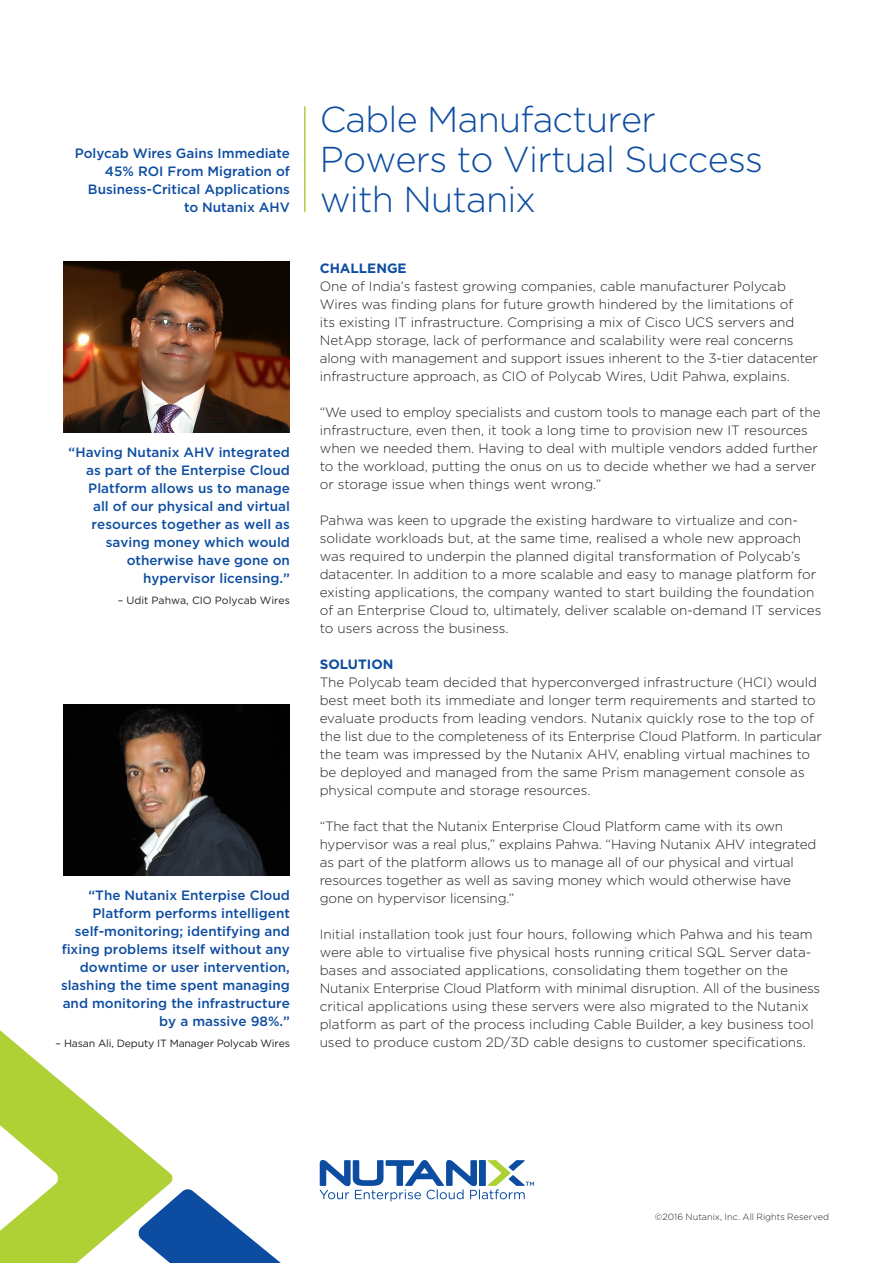
<style>
.page{position:relative;width:893px;height:1263px;background:#fff}
.page>*{position:absolute;margin:0;border:0;box-sizing:border-box;transform-origin:0 0}
.TitleSub{font:300 36px "Gotham";letter-spacing:-.02em;color:#0d4da1}
.WhiteText{font:300 13.5px/18px "Gotham";color:#231f20}
.TitleSub-2{font:300 13.5px/18px "Gotham";color:#231f20}
.Section_Header_-_BLU{font:500 13.5px/18px "Gotham";color:#0d4da1}
.TitleSub-3{font:500 13.5px/18px "Gotham";color:#0d4da1;text-align:right}
.TitleSub-4{font:700 13.5px "Gotham";color:#0d4da1}
.Section_Header_-_BLU-2{font:10.5px "Gotham";letter-spacing:-.015em;color:#231f20}
.t1{font:300 9px "Gotham";letter-spacing:.005em;color:#231f20}
.s1{font-weight:700;color:#0d4da1}
</style>
<div class="page">
<hr style="left:304px;top:106px;width:2px;height:106px;background:#b0d136">
<svg style="left:0;top:1030px;width:281px;height:233px"></svg>
<svg style="left:320px;top:1160px;width:214px;height:41px"></svg>
<img style="left:64px;top:262px;width:226px;height:171px">
<img style="left:64px;top:705px;width:226px;height:171px">
<p class="TitleSub-3" style="left:75px;top:144px;width:217px">Polycab Wires Gains Immediate<br>45% ROI From Migration of<br>Business-Critical Applications</p>
<p class="TitleSub-3" style="left:184px;top:198px;width:107px">to Nutanix AHV</p>
<p class="Section_Header_-_BLU" style="left:69px;top:443px;width:223px">“Having Nutanix AHV integrated</p>
<p class="Section_Header_-_BLU" style="left:86px;top:461px;width:205px">as part of the Enterpise Cloud<br>Platform allows us to manage</p>
<p class="Section_Header_-_BLU" style="left:92px;top:497px;width:200px">all of our physical and virtual resources together as well as</p>
<p class="Section_Header_-_BLU" style="left:106px;top:533px;width:186px;text-align:right">saving money which would otherwise have gone on</p>
<p class="Section_Header_-_BLU" style="left:143px;top:569px;width:148px">hypervisor licensing.”</p>
<p class="Section_Header_-_BLU-2" style="left:118px;top:593px;width:174px">– Udit Pahwa, CIO Polycab Wires</p>
<p class="Section_Header_-_BLU" style="left:61px;top:886px;width:230px;text-align:right">“The Nutanix Enterpise Cloud<br>Platform performs intelligent self-monitoring; identifying and fixing problems itself without any downtime or user intervention, slashing the time spent managing and monitoring the infrastructure by a massive 98%.”</p>
<p class="Section_Header_-_BLU-2" style="left:56px;top:1036px;width:236px">– Hasan Ali, Deputy IT Manager Polycab Wires</p>
<p class="TitleSub" style="left:320px;top:96px;width:338px">Cable Manufacturer</p>
<p class="TitleSub" style="left:320px;top:136px;width:445px">Powers to Virtual Success</p>
<p class="TitleSub" style="left:320px;top:177px;width:218px">with Nutanix</p>
<p class="TitleSub-2" style="left:320px;top:258px;width:468px"><span class="s1">CHALLENGE<br></span>One of India’s fastest growing companies, cable manufacturer Polycab</p>
<p class="TitleSub-2" style="left:320px;top:294px;width:475px">Wires was finding plans for future growth hindered by the limitations of</p>
<p class="TitleSub-2" style="left:320px;top:312px;width:500px">its existing IT infrastructure. Comprising a mix of Cisco UCS servers and NetApp storage, lack of performance and scalability were real concerns along with management and support issues inherent to the 3-tier datacenter infrastructure approach, as CIO of Polycab Wires, Udit Pahwa, explains.</p>
<p class="TitleSub-2" style="left:320px;top:402px;width:502px">“We used to employ specialists and custom tools to manage each part of the infrastructure, even then, it took a long time to provision new IT resources when we needed them. Having to deal with multiple vendors added further to the workload, putting the onus on us to decide whether we had a server or storage issue when things went wrong.”</p>
<p class="TitleSub-2" style="left:320px;top:510px;width:503px">Pahwa was keen to upgrade the existing hardware to virtualize and con&shy;solidate workloads but, at the same time, realised a whole new approach was required to underpin the planned digital transformation of Polycab’s datacenter. In addition to a more scalable and easy to manage platform for existing applications, the company wanted to start building the foundation of an Enterprise Cloud to, ultimately, deliver scalable on-demand IT services to users across the business.</p>
<p class="TitleSub-4" style="left:320px;top:655px;width:75px">SOLUTION</p>
<p class="WhiteText" style="left:320px;top:672px;width:504px">The Polycab team decided that hyperconverged infrastructure (HCI) would best meet both its immediate and longer term requirements and started to evaluate products from leading vendors. Nutanix quickly rose to the top of the list due to the completeness of its Enterprise Cloud Platform. In particular the team was impressed by the Nutanix AHV, enabling virtual machines to be deployed and managed from the same Prism management console as physical compute and storage resources.</p>
<p class="WhiteText" style="left:320px;top:816px;width:498px">“The fact that the Nutanix Enterprise Cloud Platform came with its own hypervisor was a real plus,” explains Pahwa. “Having Nutanix AHV integrated as part of the platform allows us to manage all of our physical and virtual resources together as well as saving money which would otherwise have</p>
<p class="WhiteText" style="left:320px;top:888px;width:196px">gone on hypervisor licensing.”</p>
<p class="WhiteText" style="left:320px;top:924px;width:502px">Initial installation took just four hours, following which Pahwa and his team were able to virtualise five physical hosts running critical SQL Server data&shy;bases and associated applications, consolidating them together on the Nutanix Enterprise Cloud Platform with minimal disruption. All of the business critical applications using these servers were also migrated to the Nutanix platform as part of the process including Cable Builder, a key business tool used to produce custom 2D/3D cable designs to customer specifications.</p>
<p class="t1" style="left:655px;top:1211px;width:176px">©2016 Nutanix, Inc. All Rights Reserved</p>
</div>
